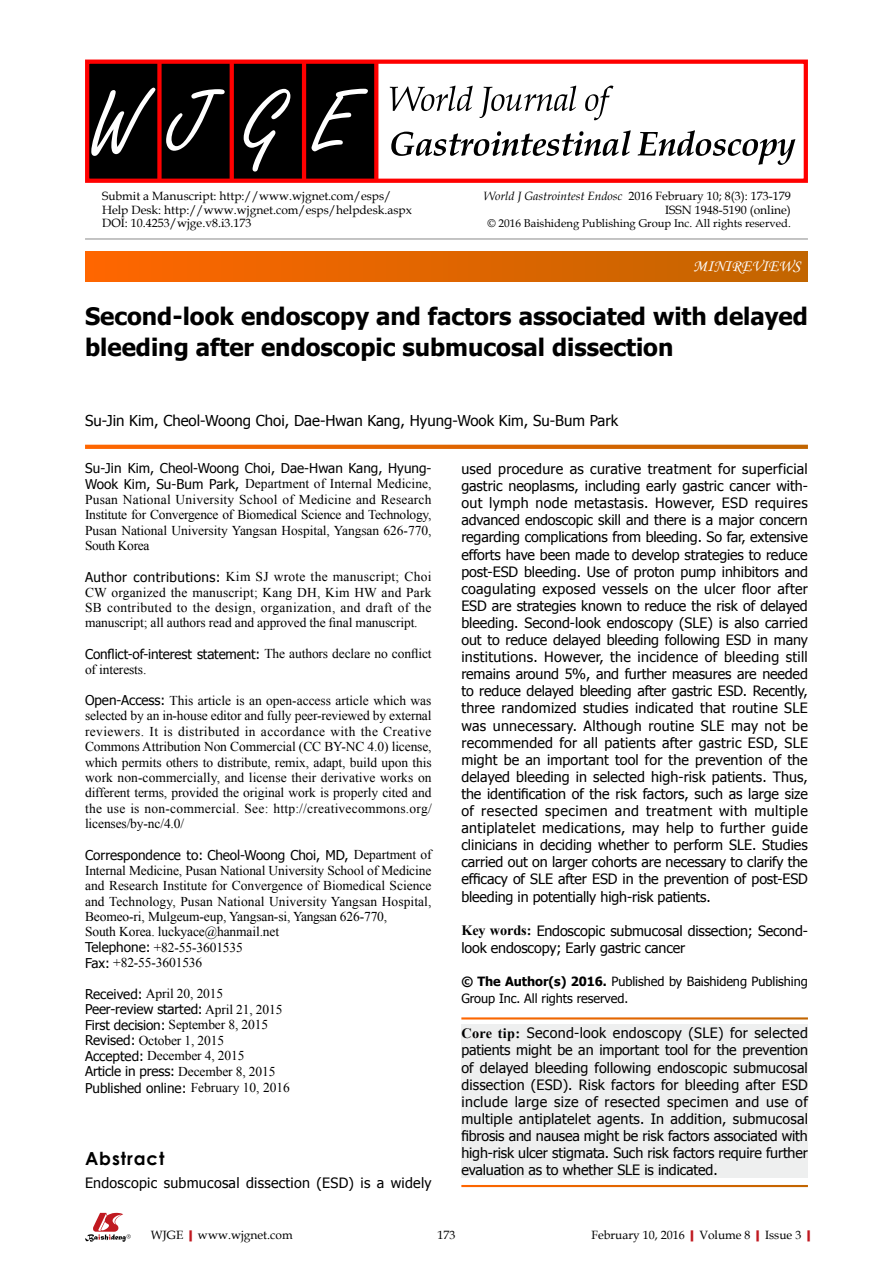
<style>
.page{position:relative;width:893px;height:1263px;background:#fff}
.page>*{position:absolute;margin:0;border:0;box-sizing:border-box;transform-origin:0 0}
.t1{font:700 24px/31.5px "Tahoma";color:#000}
.t2{font:700 18px "Century Gothic";letter-spacing:.05em;color:#000}
.t3{font:16.5px "Monotype Corsiva";color:#fff}
.t4{font:15px "Tahoma";color:#000}
.t5{font:14.25px/17.1px "Tahoma";letter-spacing:-.01em;color:#000;text-align:justify}
.t6{font:14.25px "Tahoma";letter-spacing:.02em;color:#000}
.t7{font:13.5px/15.5px "Times New Roman";letter-spacing:-.01em;color:#000;text-align:justify}
.t8{font:12.75px/17.1px "Tahoma";letter-spacing:-.005em;color:#000}
.t9{font:12px/13.5px "Book Antiqua";color:#000}
.t10{font:11.25px "Book Antiqua";color:#000}
.s1{font-style:italic}
.s2{font-family:"Tahoma"}
.s3{font-family:"Times New Roman";font-weight:700}
.s4{font-weight:700}
.s5{font-weight:700;color:#c01920}
</style>
<div class="page">
<div style="left:461px;top:1025px;width:347px;height:153px;background:#eeefef"></div>
<hr style="left:85px;top:239px;width:723px;height:1px;background:#898989">
<svg style="left:85px;top:1213px;width:46px;height:29px"></svg>
<div style="left:85px;top:252px;width:723px;height:29px;background:linear-gradient(to right,#f60,#c16500)"></div>
<svg style="left:85px;top:445px;width:723px;height:4px;background:#e06704"></svg>
<div style="left:87px;top:61px;width:289px;height:121px;background:#000"></div>
<div style="left:157px;top:61px;width:5px;height:121px;background:#f00"></div>
<svg style="left:230px;top:65px;width:4px;height:113px"></svg>
<hr style="left:302px;top:61px;width:4px;height:121px;background:#f00">
<svg style="left:374px;top:65px;width:4px;height:113px"></svg>
<div style="left:85px;top:60px;width:723px;height:123px;border:4px solid #f00"></div>
<svg style="left:311px;top:89px;width:57px;height:62px"></svg>
<svg style="left:244px;top:89px;width:46px;height:83px"></svg>
<svg style="left:166px;top:89px;width:59px;height:62px"></svg>
<svg style="left:91px;top:88px;width:64px;height:68px"></svg>
<svg style="left:390px;top:86px;width:223px;height:34px"></svg>
<svg style="left:391px;top:130px;width:404px;height:35px"></svg>
<p class="t9" style="left:102px;top:189px;width:311px">Submit a Manuscript: http://www.wjgnet.com/esps/<br>Help Desk: http://www.wjgnet.com/esps/helpdesk.aspx<br>DOI: 10.4253/wjge.v8.i3.173</p>
<p class="t9" style="left:484px;top:189px;width:308px;text-align:right"><span class="s1">World J Gastrointest Endosc</span> 2016 February 10; 8(3): 173-179<br>ISSN 1948-5190 (online)</p>
<p class="t10" style="left:487px;top:215px;width:305px">© 2016 Baishideng Publishing Group Inc. All rights reserved.</p>
<p class="t3" style="left:693px;top:256px;width:109px">MINIREVIEWS</p>
<p class="t1" style="left:85px;top:298px;width:724px">Second-look endoscopy and factors associated with delayed bleeding after endoscopic submucosal dissection</p>
<p class="t4" style="left:85px;top:410px;width:535px">Su-Jin Kim, Cheol-Woong Choi, Dae-Hwan Kang, Hyung-Wook Kim, Su-Bum Park</p>
<p class="t7" style="left:85px;top:461px;width:348px"><span class="s2">Su-Jin Kim, Cheol-Woong Choi, Dae-Hwan Kang, Hyung-Wook Kim, Su-Bum Park,</span> Department of Internal Medicine, Pusan National University School of Medicine and Research Institute for Convergence of Biomedical Science and Technology, Pusan National University Yangsan Hospital, Yangsan 626-770, South Korea</p>
<p class="t7" style="left:85px;top:569px;width:348px"><span class="s2">Author contributions:</span> Kim SJ wrote the manuscript; Choi CW organized the manuscript; Kang DH, Kim HW and Park SB contributed to the design, organization, and draft of the manuscript; all authors read and approved the final manuscript.</p>
<p class="t7" style="left:85px;top:646px;width:348px;line-height:15px"><span class="s2">Conflict-of-interest statement:</span> The authors declare no conflict of interests.</p>
<p class="t7" style="left:85px;top:692px;width:348px"><span class="s2">Open-Access:</span> This article is an open-access article which was selected by an in-house editor and fully peer-reviewed by external reviewers. It is distributed in accordance with the Creative Commons Attribution Non Commercial (CC BY-NC 4.0) license, which permits others to distribute, remix, adapt, build upon this work non-commercially, and license their derivative works on different terms, provided the original work is properly cited and the use is non-commercial. See: http://creativecommons.org/ licenses/by-nc/4.0/</p>
<p class="t7" style="left:85px;top:847px;width:348px;text-align:left"><span class="s2">Correspondence to: Cheol-Woong Choi, MD,</span> Department of Internal Medicine, Pusan National University School of Medicine and Research Institute for Convergence of Biomedical Science and Technology, Pusan National University Yangsan Hospital, Beomeo-ri, Mulgeum-eup, Yangsan-si, Yangsan 626-770,<br>South Korea. luckyace@hanmail.net<br><span class="s2">Telephone:</span> +82-55-3601535<br><span class="s2">Fax:</span> +82-55-3601536</p>
<p class="t7" style="left:85px;top:986px;width:206px;text-align:left"><span class="s2">Received:</span> April 20, 2015<br><span class="s2">Peer-review started:</span> April 21, 2015<br><span class="s2">First decision:</span> September 8, 2015<br><span class="s2">Revised:</span> October 1, 2015<br><span class="s2">Accepted:</span> December 4, 2015<br><span class="s2">Article in press:</span> December 8, 2015<br><span class="s2">Published online:</span> February 10, 2016</p>
<p class="t5" style="left:461px;top:459px;width:348px">used procedure as curative treatment for superficial gastric neoplasms, including early gastric cancer with&shy;out lymph node metastasis. However, ESD requires advanced endoscopic skill and there is a major concern regarding complications from bleeding. So far, extensive efforts have been made to develop strategies to reduce post-ESD bleeding. Use of proton pump inhibitors and coagulating exposed vessels on the ulcer floor after ESD are strategies known to reduce the risk of delayed bleeding. Second-look endoscopy (SLE) is also carried out to reduce delayed bleeding following ESD in many institutions. However, the incidence of bleeding still remains around 5%, and further measures are needed to reduce delayed bleeding after gastric ESD. Recently, three randomized studies indicated that routine SLE was unnecessary. Although routine SLE may not be recommended for all patients after gastric ESD, SLE might be an important tool for the prevention of the delayed bleeding in selected high-risk patients. Thus, the identification of the risk factors, such as large size of resected specimen and treatment with multiple antiplatelet medications, may help to further guide clinicians in deciding whether to perform SLE. Studies carried out on larger cohorts are necessary to clarify the efficacy of SLE after ESD in the prevention of post-ESD bleeding in potentially high-risk patients.</p>
<p class="t5" style="left:461px;top:921px;width:348px"><span class="s3">Key words:</span> Endoscopic submucosal dissection; Second&shy;look endoscopy; Early gastric cancer</p>
<p class="t8" style="left:461px;top:972px;width:348px"><span class="s4">© The Author(s) 2016.</span> Published by Baishideng Publishing<br>Group Inc. All rights reserved.</p>
<p class="t5" style="left:461px;top:1024px;width:348px"><span class="s3">Core tip:</span> Second-look endoscopy (SLE) for selected patients might be an important tool for the prevention of delayed bleeding following endoscopic submucosal dissection (ESD). Risk factors for bleeding after ESD include large size of resected specimen and use of multiple antiplatelet agents. In addition, submucosal fibrosis and nausea might be risk factors associated with high-risk ulcer stigmata. Such risk factors require further evaluation as to whether SLE is indicated.</p>
<p class="t2" style="left:85px;top:1144px;width:81px">Abstract</p>
<p class="t6" style="left:85px;top:1174px;width:348px">Endoscopic submucosal dissection (ESD) is a widely</p>
<p class="t9" style="left:151px;top:1227px;width:143px">WJGE<span class="s5">|</span>www.wjgnet.com</p>
<p class="t9" style="left:437px;top:1227px;width:19px">173</p>
<p class="t9" style="left:591px;top:1227px;width:226px">February 10, 2016<span class="s5">|</span>Volume 8<span class="s5">|</span>Issue 3<span class="s5">|</span></p>
</div>
